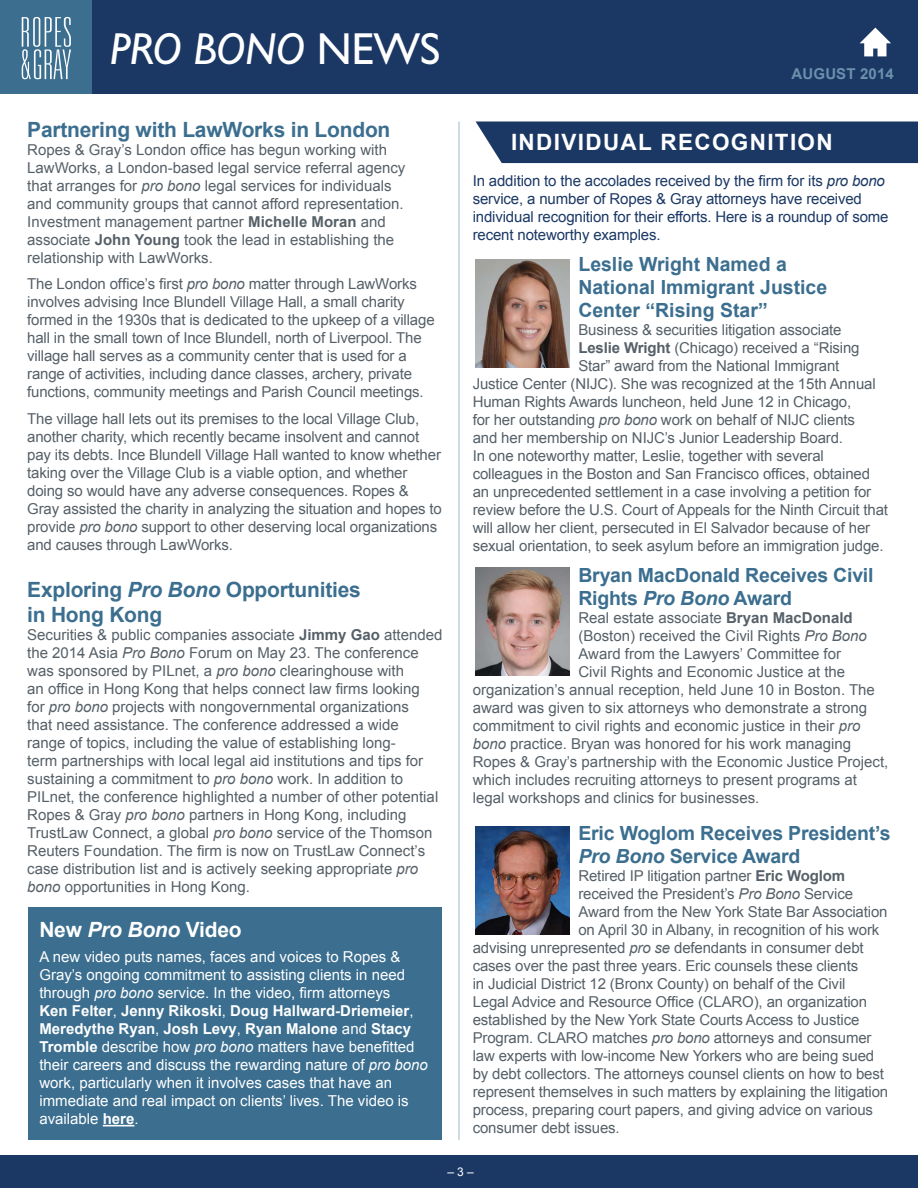
<style>
.page{position:relative;width:918px;height:1188px;background:#fff}
.page>*{position:absolute;margin:0;border:0;box-sizing:border-box;transform-origin:0 0}
.t1{font:italic 45px "Gill Sans Std";letter-spacing:-.01em;color:#fff}
.t2{font:700 22.5px "Arial";letter-spacing:.06em;color:#fff}
.t3{font:700 21px/25.2px "Arial";letter-spacing:-.01em;color:#3b6e8f}
.t4{font:700 21px "Arial";color:#fff}
.t5{font:700 19.5px/23.4px "Arial";letter-spacing:-.01em;color:#3b6e8f}
.t6{font:15px/18px "Arial";letter-spacing:-.01em;color:#566068}
.t7{font:15px/18px "Arial";color:#fff}
.t8{font:15px/18px "Arial";letter-spacing:-.01em;color:#1b3865}
.t9{font:700 15px "Arial";letter-spacing:.01em;color:#6b90ac}
.t10{font:12px "Arial";color:#fff}
.s1{font-style:normal}
.s2{font-style:italic}
.s3{font-weight:700}
</style>
<div class="page">
<div style="left:0;top:0;width:918px;height:94px;background:#1b3865"></div>
<div style="left:0;top:0;width:91px;height:94px;background:#3b6e8f"></div>
<svg style="left:22px;top:17px;width:49px;height:62px"></svg>
<div style="left:0;top:1155px;width:918px;height:33px;background:#1b3865"></div>
<svg style="left:860px;top:28px;width:31px;height:28px"></svg>
<div style="left:476px;top:122px;width:442px;height:41px;background:#1b3865"></div>
<img style="left:475px;top:259px;width:95px;height:108px">
<img style="left:475px;top:568px;width:95px;height:108px">
<img style="left:475px;top:826px;width:95px;height:108px">
<hr style="left:459px;top:122px;width:1px;height:1018px;background:#3b6e8f">
<div style="left:28px;top:907px;width:413px;height:233px;background:#3b6e8f"></div>
<hr style="left:103px;top:1125px;width:31px;height:1px;background:#fff">
<h1 class="t1" style="left:110px;top:23px;width:332px">PRO BONO <span class="s1">NEWS</span></h1>
<h3 class="t3" style="left:27px;top:117px;width:365px">Partnering with LawWorks in London</h3>
<p class="t6" style="left:27px;top:141px;width:380px">Ropes &amp; Gray’s London office has begun working with LawWorks, a London-based legal service referral agency that arranges for <span class="s2">pro bono</span> legal services for individuals and community groups that cannot afford representation.<br>Investment management partner <span class="s3">Michelle Moran</span> and associate <span class="s3">John Young</span> took the lead in establishing the relationship with LawWorks.</p>
<p class="t6" style="left:27px;top:275px;width:409px">The London office’s first <span class="s2">pro bono</span> matter through LawWorks involves advising Ince Blundell Village Hall, a small charity formed in the 1930s that is dedicated to the upkeep of a village hall in the small town of Ince Blundell, north of Liverpool. The village hall serves as a community center that is used for a range of activities, including dance classes, archery, private functions, community meetings and Parish Council meetings.</p>
<p class="t6" style="left:27px;top:410px;width:416px">The village hall lets out its premises to the local Village Club, another charity, which recently became insolvent and cannot pay its debts. Ince Blundell Village Hall wanted to know whether taking over the Village Club is a viable option, and whether doing so would have any adverse consequences. Ropes &amp; Gray assisted the charity in analyzing the situation and hopes to provide <span class="s2">pro bono</span> support to other deserving local organizations and causes through LawWorks.</p>
<h3 class="t3" style="left:27px;top:578px;width:335px">Exploring <span class="s2">Pro Bono</span> Opportunities in Hong Kong</h3>
<p class="t6" style="left:27px;top:626px;width:417px">Securities &amp; public companies associate <span class="s3">Jimmy Gao</span> attended the 2014 Asia <span class="s2">Pro Bono</span> Forum on May 23. The conference was sponsored by PILnet, a <span class="s2">pro bono</span> clearinghouse with<br>an office in Hong Kong that helps connect law firms looking<br>for <span class="s2">pro bono</span> projects with nongovernmental organizations<br>that need assistance. The conference addressed a wide<br>range of topics, including the value of establishing long-<br>term partnerships with local legal aid institutions and tips for sustaining a commitment to <span class="s2">pro bono</span> work. In addition to PILnet, the conference highlighted a number of other potential Ropes &amp; Gray <span class="s2">pro bono</span> partners in Hong Kong, including TrustLaw Connect, a global <span class="s2">pro bono</span> service of the Thomson Reuters Foundation. The firm is now on TrustLaw Connect’s case distribution list and is actively seeking appropriate <span class="s2">pro bono</span> opportunities in Hong Kong.</p>
<h3 class="t4" style="left:39px;top:916px;width:204px">New <span class="s2">Pro Bono</span> Video</h3>
<p class="t7" style="left:39px;top:948px;width:390px">A new video puts names, faces and voices to Ropes &amp; Gray’s ongoing commitment to assisting clients in need through <span class="s2">pro bono</span> service. In the video, firm attorneys<br><span class="s3">Ken Felter</span>, <span class="s3">Jenny Rikoski</span>, <span class="s3">Doug Hallward-Driemeier</span>, <span class="s3">Meredythe Ryan</span>, <span class="s3">Josh Levy</span>, <span class="s3">Ryan Malone</span> and <span class="s3">Stacy Tromble</span> describe how <span class="s2">pro bono</span> matters have benefitted their careers and discuss the rewarding nature of <span class="s2">pro bono </span>work, particularly when it involves cases that have an immediate and real impact on clients’ lives. The video is available <span class="s3">here</span>.</p>
<p class="t9" style="left:792px;top:64px;width:104px">AUGUST 2014</p>
<h2 class="t2" style="left:511px;top:128px;width:234px">IN DIVIDUAL RECOGNITI</h2>
<h2 class="t2" style="left:798px;top:128px;width:33px">ON</h2>
<p class="t8" style="left:473px;top:172px;width:417px">In addition to the accolades received by the firm for its <span class="s2">pro bono </span>service, a number of Ropes &amp; Gray attorneys have received individual recognition for their efforts. Here is a roundup of some recent noteworthy examples.</p>
<h3 class="t5" style="left:578px;top:253px;width:250px">Leslie Wright Named a<br>National Immigrant Justice<br>Center “Rising Star”</h3>
<p class="t6" style="left:578px;top:321px;width:265px">Business &amp; securities litigation associate</p>
<p class="t6" style="left:578px;top:339px;width:283px"><span class="s3">Leslie Wright</span> (Chicago) received a “Rising</p>
<p class="t6" style="left:578px;top:357px;width:263px">Star” award from the National Immigrant</p>
<p class="t6" style="left:473px;top:375px;width:405px">Justice Center (NIJC). She was recognized at the 15th Annual</p>
<p class="t6" style="left:473px;top:393px;width:380px">Human Rights Awards luncheon, held June 12 in Chicago,</p>
<p class="t6" style="left:473px;top:411px;width:384px">for her outstanding <span class="s2">pro bono</span> work on behalf of NIJC clients</p>
<p class="t6" style="left:473px;top:429px;width:372px">and her membership on NIJC’s Junior Leadership Board.</p>
<p class="t6" style="left:473px;top:447px;width:353px">In one noteworthy matter, Leslie, together with several</p>
<p class="t6" style="left:473px;top:465px;width:399px">colleagues in the Boston and San Francisco offices, obtained</p>
<p class="t6" style="left:473px;top:483px;width:400px">an unprecedented settlement in a case involving a petition for</p>
<p class="t6" style="left:473px;top:501px;width:417px">review before the U.S. Court of Appeals for the Ninth Circuit that</p>
<p class="t6" style="left:473px;top:519px;width:399px">will allow her client, persecuted in El Salvador because of her</p>
<p class="t6" style="left:473px;top:537px;width:412px">sexual orientation, to seek asylum before an immigration judge.</p>
<h3 class="t5" style="left:578px;top:564px;width:297px">Bryan MacDonald Receives Civil<br>Rights <span class="s2">Pro Bono</span> Award</h3>
<p class="t6" style="left:578px;top:609px;width:276px">Real estate associate <span class="s3">Bryan MacDonald</span></p>
<p class="t6" style="left:578px;top:627px;width:290px">(Boston) received the Civil Rights <span class="s2">Pro Bono</span></p>
<p class="t6" style="left:578px;top:645px;width:264px">Award from the Lawyers’ Committee for</p>
<p class="t6" style="left:578px;top:663px;width:268px">Civil Rights and Economic Justice at the</p>
<p class="t6" style="left:473px;top:681px;width:404px">organization’s annual reception, held June 10 in Boston. The</p>
<p class="t6" style="left:473px;top:699px;width:396px">award was given to six attorneys who demonstrate a strong</p>
<p class="t6" style="left:473px;top:717px;width:389px">commitment to civil rights and economic justice in their <span class="s2">pro</span></p>
<p class="t6" style="left:473px;top:735px;width:380px"><span class="s2">bono</span> practice. Bryan was honored for his work managing</p>
<p class="t6" style="left:473px;top:753px;width:417px">Ropes &amp; Gray’s partnership with the Economic Justice Project,</p>
<p class="t6" style="left:473px;top:771px;width:386px">which includes recruiting attorneys to present programs at</p>
<p class="t6" style="left:473px;top:789px;width:288px">legal workshops and clinics for businesses.</p>
<h3 class="t5" style="left:578px;top:822px;width:314px">Eric Woglom Receives President’s<br><span class="s2">Pro Bono</span> Service Award</h3>
<p class="t6" style="left:578px;top:867px;width:268px">Retired IP litigation partner <span class="s3">Eric Woglom</span></p>
<p class="t6" style="left:578px;top:885px;width:276px">received the President’s <span class="s2">Pro Bono</span> Service</p>
<p class="t6" style="left:578px;top:903px;width:311px">Award from the New York State Bar Association</p>
<p class="t6" style="left:578px;top:921px;width:303px">on April 30 in Albany, in recognition of his work</p>
<p class="t6" style="left:473px;top:939px;width:392px">advising unrepresented <span class="s2">pro se</span> defendants in consumer debt</p>
<p class="t6" style="left:473px;top:957px;width:387px">cases over the past three years. Eric counsels these clients</p>
<p class="t6" style="left:473px;top:975px;width:374px">in Judicial District 12 (Bronx County) on behalf of the Civil</p>
<p class="t6" style="left:473px;top:993px;width:396px">Legal Advice and Resource Office (CLARO), an organization</p>
<p class="t6" style="left:473px;top:1011px;width:388px">established by the New York State Courts Access to Justice</p>
<p class="t6" style="left:473px;top:1029px;width:400px">Program. CLARO matches <span class="s2">pro bono</span> attorneys and consumer</p>
<p class="t6" style="left:473px;top:1047px;width:403px">law experts with low-income New Yorkers who are being sued</p>
<p class="t6" style="left:473px;top:1065px;width:413px">by debt collectors. The attorneys counsel clients on how to best</p>
<p class="t6" style="left:473px;top:1083px;width:417px">represent themselves in such matters by explaining the litigation</p>
<p class="t6" style="left:473px;top:1101px;width:402px">process, preparing court papers, and giving advice on various</p>
<p class="t6" style="left:473px;top:1119px;width:149px">consumer debt issues.</p>
<p class="t10" style="left:448px;top:1163px;width:28px">– 3 –</p>
</div>
